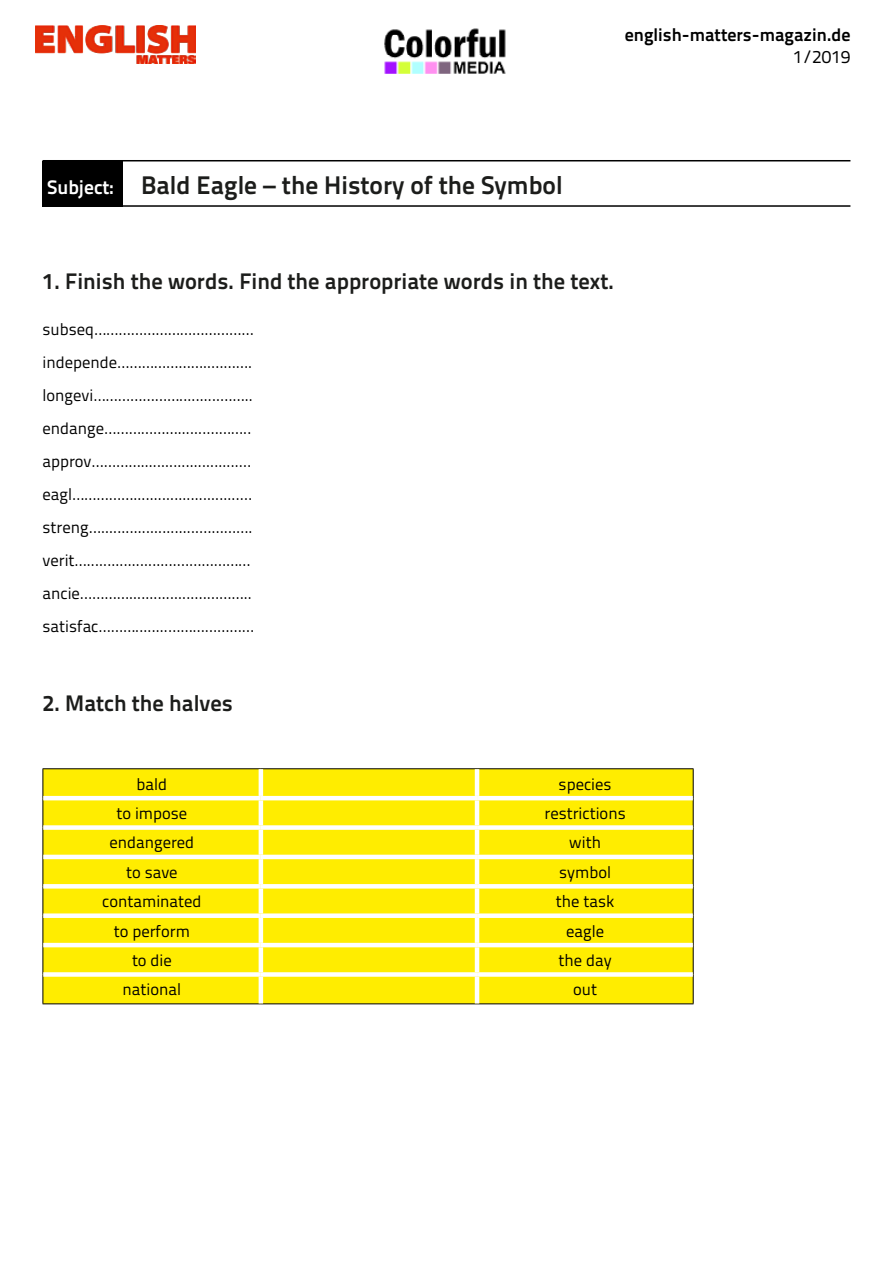
<style>
.page{position:relative;width:893px;height:1263px;background:#fff}
.page>*{position:absolute;margin:0;border:0;box-sizing:border-box;transform-origin:0 0}
.t1{font:700 25.5px "Titillium Text 22 L";color:#1c1d1b}
.t2{font:700 22.5px "Titillium Text 22 L";color:#1c1d1b}
.t3{font:700 18px "Titillium Text 22 L";color:#000}
.t4{font:18px "Titillium Text 22 L";color:#000}
.t5{font:16.5px/33px "Titillium Text 22 L";color:#000}
.s1{font-size:19.5px;color:#fff}
</style>
<div class="page">
<div style="left:43px;top:161px;width:80px;height:45px;background:#000"></div>
<hr style="left:43px;top:205px;width:807px;height:2px;background:#000">
<hr style="left:43px;top:160px;width:807px;height:1px;background:#000">
<div style="left:44px;top:769px;width:649px;height:234px;background:#ffed00"></div>
<hr style="left:43px;top:768px;width:218px;height:1px;background:#000">
<hr style="left:261px;top:768px;width:216px;height:1px;background:#000">
<hr style="left:477px;top:768px;width:217px;height:1px;background:#000">
<svg style="left:43px;top:769px;width:1px;height:56px"></svg>
<svg style="left:693px;top:769px;width:1px;height:58px"></svg>
<hr style="left:43px;top:827px;width:1px;height:30px;background:#000">
<hr style="left:693px;top:827px;width:1px;height:30px;background:#000">
<svg style="left:43px;top:859px;width:1px;height:25px"></svg>
<svg style="left:693px;top:857px;width:1px;height:29px"></svg>
<hr style="left:43px;top:886px;width:1px;height:30px;background:#000">
<hr style="left:693px;top:886px;width:1px;height:30px;background:#000">
<svg style="left:43px;top:918px;width:1px;height:85px"></svg>
<hr style="left:43px;top:1003px;width:218px;height:1px;background:#000">
<hr style="left:261px;top:1003px;width:216px;height:1px;background:#000">
<svg style="left:693px;top:916px;width:1px;height:87px"></svg>
<hr style="left:477px;top:1003px;width:217px;height:1px;background:#000">
<hr style="left:259px;top:769px;width:4px;height:27px;background:#fff">
<hr style="left:475px;top:769px;width:4px;height:27px;background:#fff">
<hr style="left:43px;top:796px;width:218px;height:4px;background:#fff">
<hr style="left:261px;top:796px;width:216px;height:4px;background:#fff">
<hr style="left:259px;top:800px;width:4px;height:25px;background:#fff">
<hr style="left:477px;top:796px;width:216px;height:4px;background:#fff">
<hr style="left:475px;top:800px;width:4px;height:25px;background:#fff">
<div style="left:43px;top:825px;width:218px;height:5px;background:#fff"></div>
<div style="left:261px;top:825px;width:216px;height:5px;background:#fff"></div>
<hr style="left:259px;top:830px;width:4px;height:25px;background:#fff">
<div style="left:477px;top:825px;width:216px;height:5px;background:#fff"></div>
<hr style="left:475px;top:830px;width:4px;height:25px;background:#fff">
<hr style="left:43px;top:855px;width:218px;height:4px;background:#fff">
<hr style="left:261px;top:855px;width:216px;height:4px;background:#fff">
<hr style="left:259px;top:859px;width:4px;height:25px;background:#fff">
<hr style="left:477px;top:855px;width:216px;height:4px;background:#fff">
<hr style="left:475px;top:859px;width:4px;height:25px;background:#fff">
<svg style="left:43px;top:884px;width:218px;height:4px"></svg>
<svg style="left:261px;top:884px;width:216px;height:4px"></svg>
<hr style="left:259px;top:888px;width:4px;height:25px;background:#fff">
<svg style="left:477px;top:884px;width:216px;height:4px"></svg>
<hr style="left:475px;top:888px;width:4px;height:25px;background:#fff">
<div style="left:43px;top:913px;width:218px;height:5px;background:#fff"></div>
<div style="left:261px;top:913px;width:216px;height:5px;background:#fff"></div>
<hr style="left:259px;top:918px;width:4px;height:25px;background:#fff">
<div style="left:477px;top:913px;width:216px;height:5px;background:#fff"></div>
<hr style="left:475px;top:918px;width:4px;height:25px;background:#fff">
<hr style="left:43px;top:943px;width:218px;height:4px;background:#fff">
<hr style="left:261px;top:943px;width:216px;height:4px;background:#fff">
<hr style="left:259px;top:947px;width:4px;height:25px;background:#fff">
<hr style="left:477px;top:943px;width:216px;height:4px;background:#fff">
<hr style="left:475px;top:947px;width:4px;height:25px;background:#fff">
<div style="left:43px;top:972px;width:218px;height:5px;background:#fff"></div>
<div style="left:261px;top:972px;width:216px;height:5px;background:#fff"></div>
<hr style="left:259px;top:977px;width:4px;height:26px;background:#fff">
<div style="left:477px;top:972px;width:216px;height:5px;background:#fff"></div>
<hr style="left:475px;top:977px;width:4px;height:26px;background:#fff">
<img style="left:36px;top:26px;width:159px;height:37px">
<img style="left:384px;top:28px;width:122px;height:46px">
<p class="t3" style="left:625px;top:21px;width:227px">english-matters-magazin.de</p>
<p class="t4" style="left:793px;top:44px;width:59px">1/2019</p>
<h1 class="t1" style="left:47px;top:165px;width:517px"><span class="s1">Subject:</span> Bald Eagle – the History of the Symbol</h1>
<h2 class="t2" style="left:43px;top:264px;width:573px">1. Finish the words. Find the appropriate words in the text.</h2>
<p class="t5" style="left:43px;top:311px;width:213px">subseq………………………………… independe…………………..………. longevi…………………..........…….. endange……………….......……….. approv…………........................… eagl……………..........................… streng…........................…………. verit…......................……………… ancie…………................………….. satisfac………........…………………</p>
<h2 class="t2" style="left:43px;top:686px;width:192px">2. Match the halves</h2>
<p class="t5" style="left:137px;top:766px;width:32px">bald</p>
<p class="t5" style="left:559px;top:766px;width:54px">species</p>
<p class="t5" style="left:116px;top:796px;width:72px">to impose</p>
<p class="t5" style="left:544px;top:796px;width:83px">restrictions</p>
<p class="t5" style="left:109px;top:825px;width:86px">endangered</p>
<p class="t5" style="left:569px;top:825px;width:33px">with</p>
<p class="t5" style="left:126px;top:855px;width:53px">to save</p>
<p class="t5" style="left:559px;top:855px;width:53px">symbol</p>
<p class="t5" style="left:102px;top:884px;width:101px">contaminated</p>
<p class="t5" style="left:556px;top:884px;width:60px">the task</p>
<p class="t5" style="left:114px;top:913px;width:78px">to perform</p>
<p class="t5" style="left:566px;top:913px;width:39px">eagle</p>
<p class="t5" style="left:132px;top:943px;width:41px">to die</p>
<p class="t5" style="left:559px;top:943px;width:55px">the day</p>
<p class="t5" style="left:123px;top:972px;width:60px">national</p>
<p class="t5" style="left:573px;top:972px;width:25px">out</p>
</div>
